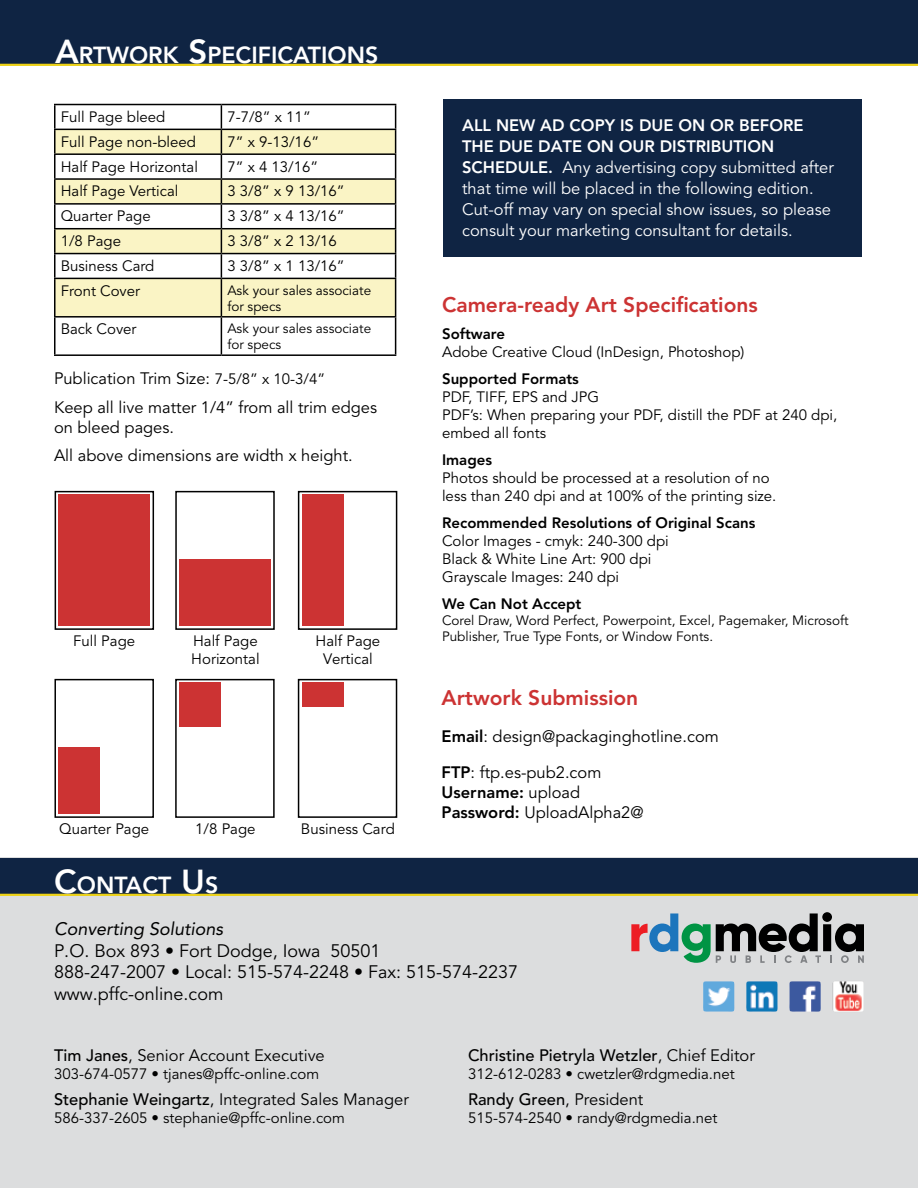
<style>
.page{position:relative;width:918px;height:1188px;background:#fff}
.page>*{position:absolute;margin:0;border:0;box-sizing:border-box;transform-origin:0 0}
.t1{font:800 23.1px "Avenir LT Std";color:#fff}
.t2{font:800 21px "Avenir LT Std";color:#c33}
.t3{font:18px/21.6px "Avenir LT Std";color:#000}
.t4{font:italic 18px "Avenir LT Std";color:#000}
.t5{font:16.5px/19.8px "Avenir LT Std";color:#000}
.t6{font:16.5px/21px "Avenir LT Std";color:#fff}
.t7{font:500 16.5px "Avenir LT Std";color:#000}
.t8{font:15px/18px "Avenir LT Std";color:#000}
.t9{font:800 15px "Avenir LT Std";color:#000}
.t10{font:13.5px/16.2px "Avenir LT Std";color:#000}
.s1{font-size:33px}
.s2{font-size:15px}
.s3{font-weight:800}
.s4{font-weight:500}
.s5{font-weight:400}
</style>
<div class="page">
<div style="left:0;top:0;width:918px;height:66px;background:#0f2443"></div>
<svg style="left:56px;top:130px;width:339px;height:186px;fill:#faf4c5"></svg>
<hr style="left:54px;top:104px;width:167px;height:1px;background:#000">
<hr style="left:54px;top:105px;width:2px;height:24px;background:#000">
<hr style="left:221px;top:104px;width:175px;height:1px;background:#000">
<hr style="left:54px;top:129px;width:167px;height:1px;background:#000">
<hr style="left:54px;top:130px;width:2px;height:23px;background:#000">
<hr style="left:221px;top:129px;width:175px;height:1px;background:#000">
<hr style="left:54px;top:153px;width:167px;height:2px;background:#000">
<hr style="left:54px;top:155px;width:2px;height:23px;background:#000">
<hr style="left:221px;top:153px;width:175px;height:2px;background:#000">
<hr style="left:54px;top:178px;width:167px;height:2px;background:#000">
<hr style="left:54px;top:180px;width:2px;height:23px;background:#000">
<hr style="left:221px;top:178px;width:175px;height:2px;background:#000">
<hr style="left:54px;top:203px;width:167px;height:2px;background:#000">
<hr style="left:54px;top:205px;width:2px;height:23px;background:#000">
<hr style="left:221px;top:203px;width:175px;height:2px;background:#000">
<hr style="left:54px;top:228px;width:167px;height:1px;background:#000">
<hr style="left:54px;top:229px;width:2px;height:24px;background:#000">
<hr style="left:221px;top:228px;width:175px;height:1px;background:#000">
<hr style="left:54px;top:253px;width:167px;height:1px;background:#000">
<hr style="left:54px;top:254px;width:2px;height:24px;background:#000">
<hr style="left:221px;top:253px;width:175px;height:1px;background:#000">
<svg style="left:221px;top:105px;width:1px;height:173px"></svg>
<svg style="left:395px;top:105px;width:1px;height:173px"></svg>
<hr style="left:54px;top:278px;width:167px;height:1px;background:#000">
<hr style="left:54px;top:279px;width:2px;height:37px;background:#000">
<hr style="left:221px;top:278px;width:175px;height:1px;background:#000">
<hr style="left:221px;top:279px;width:1px;height:37px;background:#000">
<hr style="left:395px;top:279px;width:1px;height:37px;background:#000">
<hr style="left:54px;top:316px;width:167px;height:2px;background:#000">
<hr style="left:54px;top:318px;width:2px;height:36px;background:#000">
<hr style="left:221px;top:316px;width:175px;height:2px;background:#000">
<hr style="left:221px;top:318px;width:1px;height:36px;background:#000">
<hr style="left:395px;top:318px;width:1px;height:36px;background:#000">
<hr style="left:54px;top:354px;width:167px;height:2px;background:#000">
<hr style="left:221px;top:354px;width:175px;height:2px;background:#000">
<div style="left:0;top:858px;width:918px;height:330px;background:#dcddde"></div>
<img style="left:833px;top:981px;width:31px;height:31px">
<img style="left:789px;top:981px;width:32px;height:31px">
<img style="left:703px;top:981px;width:31px;height:31px">
<img style="left:746px;top:981px;width:32px;height:31px">
<svg style="left:631px;top:912px;width:233px;height:51px"></svg>
<div style="left:0;top:858px;width:918px;height:37px;background:#0f2443"></div>
<hr style="left:0;top:894px;width:918px;height:2px;background:#ecd118">
<div style="left:443px;top:99px;width:418px;height:157px;background:#0f2443"></div>
<div style="left:175px;top:491px;width:100px;height:139px;background:#fff;border:2px solid #000"></div>
<div style="left:298px;top:491px;width:99px;height:139px;background:#fff;border:2px solid #000"></div>
<svg style="left:55px;top:491px;width:99px;height:139px"></svg>
<div style="left:54px;top:679px;width:100px;height:139px;background:#fff;border:2px solid #000"></div>
<div style="left:175px;top:679px;width:100px;height:139px;background:#fff;border:2px solid #000"></div>
<div style="left:298px;top:679px;width:99px;height:139px;background:#fff;border:2px solid #000"></div>
<div style="left:179px;top:560px;width:92px;height:66px;background:#c33"></div>
<div style="left:302px;top:495px;width:42px;height:131px;background:#c33"></div>
<div style="left:59px;top:495px;width:91px;height:131px;background:#c33"></div>
<div style="left:58px;top:748px;width:42px;height:66px;background:#c33"></div>
<div style="left:179px;top:683px;width:42px;height:44px;background:#c33"></div>
<div style="left:302px;top:683px;width:42px;height:24px;background:#c33"></div>
<h1 class="t1" style="left:55px;top:42px;width:325px"><span class="s1">A</span>RTWORK <span class="s1">S</span>PECIFICATIONS</h1>
<p class="t8" style="left:61px;top:108px;width:106px">Full Page bleed</p>
<p class="t8" style="left:227px;top:108px;width:85px">7-7/8” x 11”</p>
<p class="t8" style="left:61px;top:133px;width:137px">Full Page non-bleed</p>
<p class="t8" style="left:227px;top:133px;width:93px">7” x 9-13/16”</p>
<p class="t8" style="left:61px;top:158px;width:139px">Half Page Horizontal</p>
<p class="t8" style="left:227px;top:158px;width:92px">7” x 4 13/16”</p>
<p class="t8" style="left:61px;top:183px;width:119px">Half Page Vertical</p>
<p class="t8" style="left:227px;top:183px;width:119px">3 3/8” x 9 13/16”</p>
<p class="t8" style="left:61px;top:207px;width:91px">Quarter Page</p>
<p class="t8" style="left:227px;top:207px;width:119px">3 3/8” x 4 13/16”</p>
<p class="t8" style="left:61px;top:232px;width:62px">1/8 Page</p>
<p class="t8" style="left:227px;top:232px;width:111px">3 3/8” x 2 13/16</p>
<p class="t8" style="left:61px;top:257px;width:95px">Business Card</p>
<p class="t8" style="left:227px;top:257px;width:119px">3 3/8” x 1 13/16”</p>
<p class="t8" style="left:61px;top:282px;width:81px">Front Cover</p>
<p class="t10" style="left:227px;top:282px;width:145px">Ask your sales associate for specs</p>
<p class="t8" style="left:61px;top:320px;width:77px">Back Cover</p>
<p class="t10" style="left:227px;top:321px;width:145px">Ask your sales associate for specs</p>
<p class="t5" style="left:54px;top:364px;width:325px;line-height:28.8px">Publication Trim Size: <span class="s2">7-5/8” x 10-3/4”<br></span>Keep all live matter 1/4” from all trim edges</p>
<p class="t5" style="left:54px;top:413px;width:300px;line-height:28.8px">on bleed pages.<br>All above dimensions are width x height.</p>
<p class="t8" style="left:73px;top:633px;width:63px">Full Page</p>
<p class="t8" style="left:191px;top:633px;width:70px">Half Page<br>Horizontal</p>
<p class="t8" style="left:316px;top:633px;width:66px;text-align:center">Half Page<br>Vertical</p>
<p class="t8" style="left:59px;top:820px;width:91px">Quarter Page</p>
<p class="t8" style="left:195px;top:820px;width:62px">1/8 Page</p>
<p class="t8" style="left:301px;top:820px;width:95px">Business Card</p>
<h1 class="t1" style="left:54px;top:871px;width:165px"><span class="s1">C</span>ONTACT <span class="s1">U</span> S</h1>
<p class="t6" style="left:462px;top:115px;width:373px"><span class="s3">ALL NEW AD COPY IS DUE ON OR BEFORE THE DUE DATE ON OUR DISTRIBUTION SCHEDULE.</span> Any advertising copy submitted after that time will be placed in the following edition.<br>Cut-off may vary on special show issues, so please consult your marketing consultant for details.</p>
<h2 class="t2" style="left:442px;top:292px;width:317px">Camera-ready Art Specifications</h2>
<p class="t9" style="left:442px;top:325px;width:65px">Software</p>
<p class="t8" style="left:442px;top:343px;width:304px">Adobe Creative Cloud (InDesign, Photoshop)</p>
<p class="t9" style="left:442px;top:370px;width:138px">Supported Formats</p>
<p class="t8" style="left:442px;top:388px;width:397px">PDF, TIFF, EPS and JPG<br>PDF’s: When preparing your PDF, distill the PDF at 240 dpi, embed all fonts</p>
<p class="t9" style="left:442px;top:451px;width:51px">Images</p>
<p class="t8" style="left:442px;top:469px;width:336px">Photos should be processed at a resolution of no less than 240 dpi and at 100% of the printing size.</p>
<p class="t9" style="left:442px;top:514px;width:315px">Recommended Resolutions of Original Scans</p>
<p class="t8" style="left:442px;top:532px;width:228px">Color Images - cmyk: 240-300 dpi<br>Black &amp; White Line Art: 900 dpi<br>Grayscale Images: 240 dpi</p>
<p class="t9" style="left:442px;top:595px;width:141px">We Can Not Accept</p>
<p class="t10" style="left:442px;top:613px;width:408px">Corel Draw, Word Perfect, Powerpoint, Excel, Pagemaker, Microsoft<br>Publisher, True Type Fonts, or Window Fonts.</p>
<h2 class="t2" style="left:442px;top:686px;width:198px">Artwork Submission</h2>
<p class="t5" style="left:442px;top:727px;width:279px"><span class="s3">Email</span>: design@packaginghotline.com</p>
<p class="t5" style="left:442px;top:763px;width:204px"><span class="s3">FTP</span>: ftp.es-pub2.com<br><span class="s3">Username:</span> upload<br><span class="s3">Password:</span> UploadAlpha2@</p>
<p class="t4" style="left:54px;top:918px;width:171px">Converting Solutions</p>
<p class="t3" style="left:54px;top:940px;width:466px">P.O. Box 893 • Fort Dodge, Iowa 50501<br>888-247-2007 • Local: 515-574-2248 • Fax: 515-574-2237 www.pffc-online.com</p>
<p class="t5" style="left:54px;top:1046px;width:272px"><span class="s4">Tim Janes</span>, Senior Account Executive</p>
<p class="t8" style="left:54px;top:1065px;width:267px">303-674-0577 • tjanes@pffc-online.com</p>
<p class="t5" style="left:54px;top:1090px;width:356px"><span class="s4">Stephanie Weingartz</span>, Integrated Sales Manager</p>
<p class="t8" style="left:54px;top:1110px;width:292px">586-337-2605 • stephanie@pffc-online.com</p>
<p class="t7" style="left:468px;top:1046px;width:288px">Christine Pietryla Wetzler<span class="s5">, Chief Editor</span></p>
<p class="t8" style="left:468px;top:1065px;width:268px">312-612-0283 • cwetzler@rdgmedia.net</p>
<p class="t7" style="left:468px;top:1090px;width:177px">Randy Green<span class="s5">, President</span></p>
<p class="t8" style="left:468px;top:1110px;width:251px">515-574-2540 • randy@rdgmedia.net</p>
</div>
